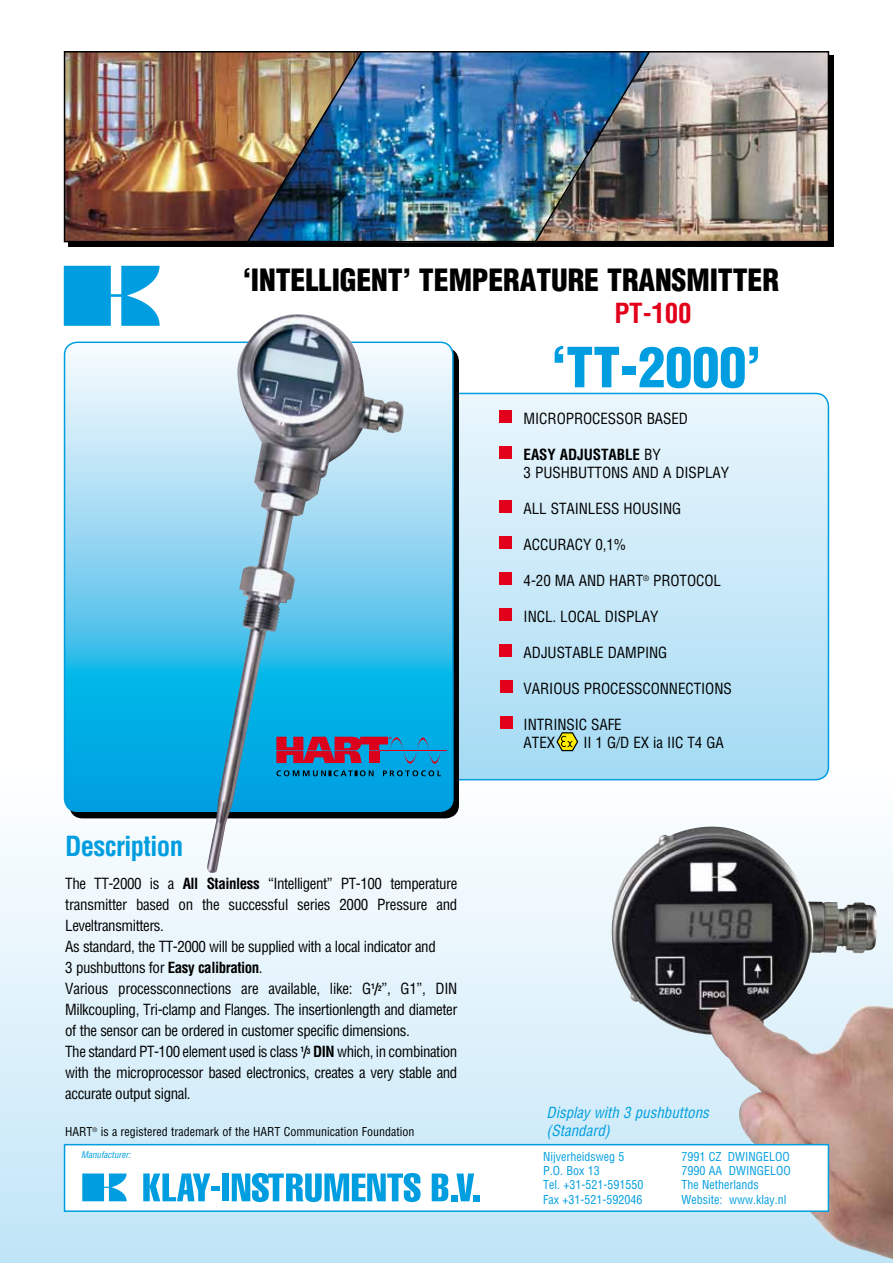
<style>
.page{position:relative;width:893px;height:1263px;background:#fff}
.page>*{position:absolute;margin:0;border:0;box-sizing:border-box;transform-origin:0 0}
.t1{font:900 condensed 54px "Helvetica";color:#009ee0}
.t2{font:900 condensed 30px "Helvetica";letter-spacing:-.005em;color:#000}
.t3{font:700 condensed 27px "Helvetica";letter-spacing:-.03em;color:#009ee0}
.t4{font:700 condensed 27px "Helvetica";color:#e2001a}
.t5{font:condensed 15px/21px "Helvetica";letter-spacing:-.03em;color:#000}
.t6{font:condensed 15px/18px "Helvetica";letter-spacing:-.005em;color:#000}
.t7{font:italic condensed 15px/18px "Helvetica";color:#009ee0}
.t8{font:condensed 12px/14.4px "Helvetica";color:#009ee0}
.t9{font:condensed 12px "Helvetica";color:#000}
.t10{font:italic condensed 9px "Helvetica";color:#009ee0}
.s1{font-weight:700}
</style>
<div class="page">
<div style="left:0;top:765px;width:893px;height:498px;background:linear-gradient(to bottom,#fafafa,#c2e7f9)"></div>
<svg style="left:459px;top:393px;width:369px;height:387px;background:#c8e8f7"></svg>
<div style="left:427px;top:393px;width:402px;height:387px;border:2px solid #009ee0;border-radius:13px"></div>
<div style="left:68px;top:55px;width:765px;height:192px;background:#000"></div>
<svg style="left:65px;top:344px;width:388px;height:467px;background:#6dc5e6"></svg>
<div style="left:64px;top:341px;width:390px;height:471px;border:2px solid #009ee0;border-radius:13px"></div>
<img style="left:611px;top:826px;width:282px;height:433px">
<div style="left:500px;top:410px;width:12px;height:13px;background:#e2001a"></div>
<div style="left:500px;top:446px;width:12px;height:13px;background:#e2001a"></div>
<div style="left:500px;top:500px;width:12px;height:13px;background:#e2001a"></div>
<div style="left:500px;top:536px;width:12px;height:13px;background:#e2001a"></div>
<div style="left:499px;top:572px;width:13px;height:13px;background:#e2001a"></div>
<div style="left:499px;top:608px;width:13px;height:13px;background:#e2001a"></div>
<div style="left:499px;top:644px;width:13px;height:13px;background:#e2001a"></div>
<div style="left:500px;top:680px;width:12px;height:13px;background:#e2001a"></div>
<div style="left:500px;top:716px;width:12px;height:13px;background:#e2001a"></div>
<div style="left:65px;top:1145px;width:763px;height:66px;background:#fff"></div>
<svg style="left:82px;top:1173px;width:45px;height:28px"></svg>
<svg style="left:143px;top:1173px;width:67px;height:28px"></svg>
<div style="left:211px;top:1186px;width:9px;height:5px;background:#009ee0"></div>
<div style="left:223px;top:1173px;width:6px;height:28px;background:#009ee0"></div>
<svg style="left:232px;top:1173px;width:189px;height:29px"></svg>
<svg style="left:432px;top:1173px;width:47px;height:28px"></svg>
<div style="left:64px;top:1144px;width:765px;height:68px;border:2px solid #009ee0"></div>
<svg style="left:64px;top:266px;width:96px;height:60px"></svg>
<img style="left:652px;top:54px;width:174px;height:185px">
<div style="left:505px;top:51px;width:324px;height:191px;border:2px solid #000"></div>
<img style="left:67px;top:54px;width:178px;height:185px">
<div style="left:64px;top:51px;width:316px;height:191px;border:2px solid #000"></div>
<img style="left:245px;top:51px;width:407px;height:192px">
<svg style="left:556px;top:732px;width:22px;height:19px"></svg>
<img style="left:207px;top:337px;width:79px;height:536px">
<hr style="left:379px;top:750px;width:67px;height:1px;background:#db001b">
<svg style="left:276px;top:770px;width:98px;height:6px"></svg>
<svg style="left:383px;top:770px;width:58px;height:6px"></svg>
<svg style="left:276px;top:737px;width:165px;height:27px;background:#6a5681"></svg>
<h2 class="t2" style="left:243px;top:261px;width:538px">‘INTELLIGENT’ TEMPERATURE TRANSMITTER</h2>
<h3 class="t4" style="left:614px;top:297px;width:79px">PT-100</h3>
<h1 class="t1" style="left:551px;top:334px;width:212px">‘TT-2000’</h1>
<h3 class="t3" style="left:65px;top:830px;width:119px">Description</h3>
<p class="t5" style="left:65px;top:872px;width:394px">The TT-2000 is a <span class="s1">All Stainless</span> “Intelligent” PT-100 temperature transmitter based on the successful series 2000 Pressure and Leveltransmitters.<br>As standard, the TT-2000 will be supplied with a local indicator and<br>3 pushbuttons for <span class="s1">Easy calibration</span>.<br>Various processconnections are available, like: G<sup>1</sup><span class="s1">/</span><sup>2</sup>”, G1”, DIN Milkcoupling, Tri-clamp and Flanges. The insertionlength and diameter of the sensor can be ordered in customer specific dimensions.<br>The standard PT-100 element used is class <sup>1</sup><span class="s1">/</span><sup>3</sup> <span class="s1">DIN</span> which, in combination with the microprocessor based electronics, creates a very stable and accurate output signal.</p>
<p class="t9" style="left:65px;top:1124px;width:351px">HART<sup>®</sup> is a registered trademark of the HART Communication Foundation</p>
<p class="t10" style="left:81px;top:1149px;width:51px">Manufacturer:</p>
<p class="t6" style="left:524px;top:409px;width:164px">mi croprocessor based</p>
<p class="t6" style="left:524px;top:445px;width:207px"><span class="s1">EASY ADJUSTABLE</span> by<br>3 PUSHBUTTONS AND A DISPLAY</p>
<p class="t6" style="left:524px;top:499px;width:81px">ALL STAINLESS</p>
<p class="t5" style="left:623px;top:497px;width:59px">HOUSING</p>
<p class="t5" style="left:524px;top:533px;width:104px">ACCURACY 0,1%</p>
<p class="t6" style="left:524px;top:571px;width:195px">4-20 mA AND hart<sup>®</sup> protocol</p>
<p class="t6" style="left:524px;top:607px;width:136px">INCL. LOCAL DISPLAY</p>
<p class="t6" style="left:524px;top:643px;width:145px">ADJUSTABLE DAMPING</p>
<p class="t5" style="left:524px;top:677px;width:78px">VARIOUS PROCESSCO</p>
<p class="t5" style="left:660px;top:677px;width:72px">NNECTIONS</p>
<p class="t6" style="left:524px;top:715px;width:98px">INTRINSIC SAFE<br>ATEX</p>
<p class="t6" style="left:583px;top:733px;width:140px">II 1 G/D Ex ia IIC T4 Ga</p>
<p class="t7" style="left:546px;top:1103px;width:164px">Display with 3 pushbuttons (Standard)</p>
<p class="t8" style="left:543px;top:1149px;width:102px">Nijverheidsweg 5<br>P.O. Box 13<br>Tel. +31-521-591550<br>Fax +31-521-592046</p>
<p class="t8" style="left:681px;top:1149px;width:106px">7991 CZ DWINGELOO<br>7990 AA DWINGELOO<br>The Netherlands<br>Website: www.klay.nl</p>
</div>
